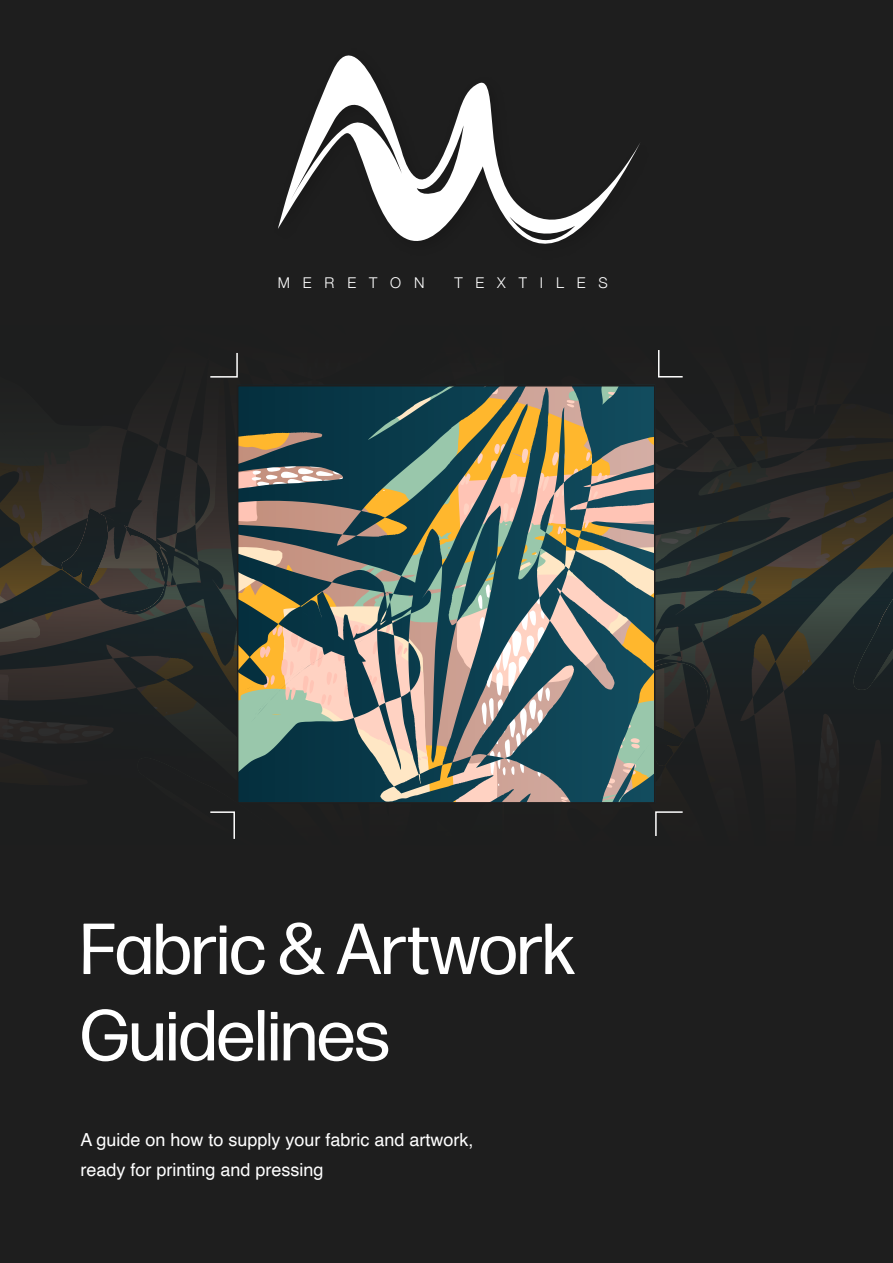
<style>
.page{position:relative;width:893px;height:1263px;background:#1e1e1e}
.page>*{position:absolute;margin:0;border:0;box-sizing:border-box;transform-origin:0 0}
.t1{font:72px/86.4px "Forma DJR Deck";color:#fff}
.t2{font:18px/30px "Helvetica";color:#fff}
.t3{font:300 14.85px "Helvetica Neue";letter-spacing:.865em;color:#fff}
</style>
<div class="page">
<svg style="left:0;top:350px;width:893px;height:489px"></svg>
<svg style="left:278px;top:55px;width:364px;height:301px"></svg>
<p class="t3" style="left:278px;top:270px;width:148px">MERETON</p>
<p class="t3" style="left:454px;top:270px;width:155px">TEXTILES</p>
<h1 class="t1" style="left:80px;top:904px;width:496px">Fabric &amp; Artwork<br>Guidelines</h1>
<p class="t2" style="left:80px;top:1125px;width:395px">A guide on how to supply your fabric and artwork, ready for printing and pressing</p>
</div>
